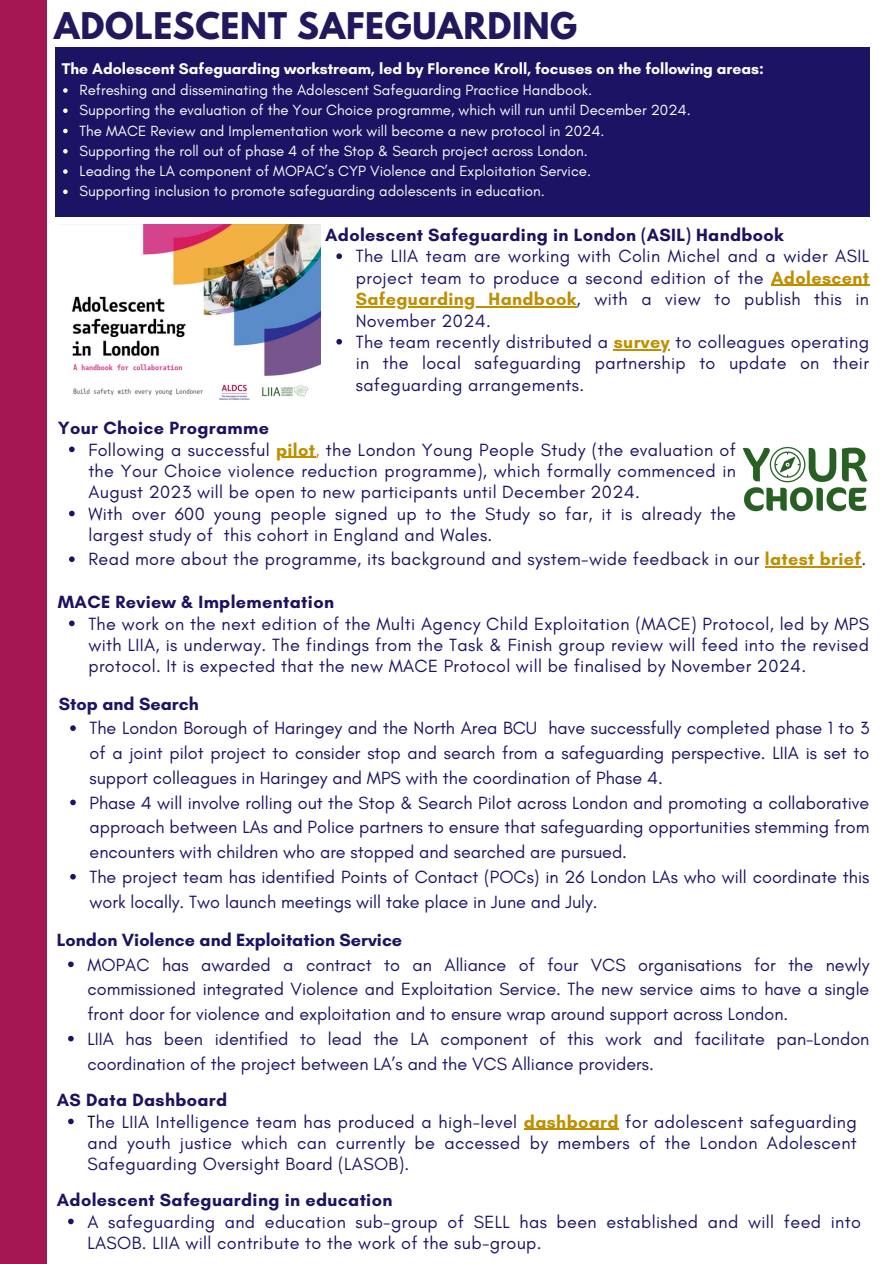
<style>
.page{position:relative;width:894px;height:1264px;background:#fff}
.page>*{position:absolute;margin:0;border:0;box-sizing:border-box;transform-origin:0 0}
.t1{font:700 32.55px "League Spartan";letter-spacing:.02em;color:#21185e}
.t2{font:18px/21.3px "Glacial Indifference";letter-spacing:.02em;color:#1b1464}
.t3{font:18px/24.8px "Glacial Indifference";color:#1b1464}
.t4{font:700 18px "Glacial Indifference";letter-spacing:.02em;color:#1c1261}
.t5{font:18px "Glacial Indifference";letter-spacing:.02em;color:#1c1261}
.t6{font:700 18px "Glacial Indifference";color:#1b1464}
.t7{font:700 18px "Glacial Indifference";letter-spacing:.02em;color:#1b1464}
.t8{font:700 15.75px "Glacial Indifference";color:#fff}
.t9{font:15px "Glacial Indifference";color:#fff}
.s1{font-weight:700;color:#bf8f00}
.s2{color:#bf8f00}
.s3{color:#000}
</style>
<div class="page">
<div style="left:55px;top:47px;width:814px;height:169px;background:#1b1464"></div>
<div style="left:0;top:0;width:46px;height:1263px;background:#a41752"></div>
<img style="left:71px;top:224px;width:249px;height:176px">
<svg style="left:336px;top:253px;width:6px;height:6px"></svg>
<hr style="left:771px;top:285px;width:98px;height:1px;background:#bf8f00">
<hr style="left:355px;top:306px;width:221px;height:1px;background:#bf8f00">
<svg style="left:336px;top:339px;width:6px;height:5px"></svg>
<hr style="left:613px;top:349px;width:57px;height:1px;background:#bf8f00">
<svg style="left:69px;top:446px;width:6px;height:6px"></svg>
<hr style="left:276px;top:456px;width:39px;height:2px;background:#bf8f00">
<svg style="left:69px;top:510px;width:6px;height:6px"></svg>
<svg style="left:69px;top:556px;width:6px;height:6px"></svg>
<hr style="left:764px;top:566px;width:97px;height:1px;background:#bf8f00">
<svg style="left:69px;top:620px;width:6px;height:6px"></svg>
<svg style="left:68px;top:1118px;width:6px;height:6px"></svg>
<hr style="left:524px;top:1128px;width:94px;height:1px;background:#bf8f00">
<svg style="left:70px;top:725px;width:6px;height:6px"></svg>
<svg style="left:70px;top:799px;width:6px;height:6px"></svg>
<svg style="left:70px;top:873px;width:6px;height:6px"></svg>
<svg style="left:68px;top:1218px;width:6px;height:6px"></svg>
<svg style="left:68px;top:961px;width:6px;height:6px"></svg>
<svg style="left:68px;top:1035px;width:6px;height:6px"></svg>
<svg style="left:63px;top:88px;width:5px;height:5px"></svg>
<svg style="left:63px;top:108px;width:5px;height:5px"></svg>
<svg style="left:63px;top:129px;width:5px;height:4px"></svg>
<svg style="left:63px;top:149px;width:5px;height:4px"></svg>
<svg style="left:63px;top:169px;width:5px;height:5px"></svg>
<svg style="left:63px;top:189px;width:5px;height:5px"></svg>
<img style="left:742px;top:446px;width:126px;height:66px">
<p class="t1" style="left:54px;top:9px;width:524px">ADOLESCENT SAFEGUARDING</p>
<p class="t8" style="left:62px;top:59px;width:703px">The Adolescent Safeguarding workstream, led by Florence Kroll, focuses on the following areas:</p>
<p class="t9" style="left:80px;top:81px;width:513px">Refreshing and disseminating the Adolescent Safeguarding Practice Handbook.</p>
<h2 class="t9" style="left:80px;top:101px;width:612px">Supporting the evaluation of the Your Choice programme, which will run until December 2024.</h2>
<p class="t9" style="left:80px;top:121px;width:526px">The MACE Review and Implementation work will become a new protocol in 2024.</p>
<p class="t9" style="left:80px;top:141px;width:509px">Supporting the roll out of phase 4 of the Stop &amp; Search project across London.</p>
<h2 class="t9" style="left:80px;top:162px;width:512px">Leading the LA component of MOPAC’s CYP Violence and Exploitation Service.</h2>
<p class="t9" style="left:80px;top:182px;width:466px">Supporting inclusion to promote safeguarding adolescents in education.</p>
<h1 class="t4" style="left:325px;top:224px;width:460px">Adolescent Safeguarding in London (ASIL) Handbook</h1>
<p class="t2" style="left:355px;top:245px;width:514px">The LIIA team are working with Colin Michel and a wider ASIL project team to produce a second edition of the <span class="s1">Adolescent</span></p>
<h4 class="t2" style="left:355px;top:288px;width:514px"><span class="s1">Safeguarding Handbook</span>, with a view to publish this in<br>November 2024.<br>The team recently distributed a <span class="s1">survey</span> to colleagues operating</h4>
<p class="t2" style="left:355px;top:352px;width:514px">in the local safeguarding partnership to update on their safeguarding arrangements.</p>
<p class="t4" style="left:58px;top:417px;width:213px">Your Choice Programme</p>
<p class="t2" style="left:88px;top:438px;width:649px">Following a successful <span class="s1">pilot</span><span class="s2">,</span> the London Young People Study (the evaluation of</p>
<p class="t2" style="left:88px;top:460px;width:649px">the Your Choice violence reduction programme), which formally commenced in<br>August 2023 will be open to new participants until December 2024.<br>With over 600 young people signed up to the Study so far, it is already the</p>
<p class="t2" style="left:88px;top:524px;width:405px">largest study of this cohort in England and Wales.</p>
<p class="t5" style="left:88px;top:548px;width:779px">Read more about the programme, its background and system-wide feedback in our <span class="s1">latest brief</span>.</p>
<p class="t4" style="left:58px;top:591px;width:278px">MACE Review &amp; Implementation</p>
<h2 class="t2" style="left:88px;top:612px;width:782px;text-align:justify">The work on the next edition of the Multi Agency Child Exploitation (MACE) Protocol, led by MPS with LIIA, is underway. The findings from the Task &amp; Finish group review will feed into the revised protocol. It is expected that the new MACE Protocol will be finalised by November 2024.</h2>
<h2 class="t6" style="left:59px;top:692px;width:141px">Stop and Search</h2>
<p class="t2" style="left:89px;top:715px;width:781px;line-height:24.8px;text-align:justify">The London Borough of Haringey and the North Area BCU have successfully completed phase 1 to 3 of a joint pilot project to consider stop and search from a safeguarding perspective. LIIA is set to support colleagues in Haringey and MPS with the coordination of Phase 4.</p>
<p class="t2" style="left:89px;top:790px;width:781px;line-height:24.8px;text-align:justify">Phase 4 will involve rolling out the Stop &amp; Search Pilot across London and promoting a collaborative approach between LAs and Police partners to ensure that safeguarding opportunities stemming from encounters with children who are stopped and searched are pursued.</p>
<p class="t3" style="left:89px;top:864px;width:781px">The project team has identified Points of Contact (POCs) in 26 London LAs who will coordinate this work locally. Two launch meetings will take place in June and July.</p>
<p class="t6" style="left:57px;top:928px;width:347px">London Violence and Exploitation Service</p>
<h2 class="t2" style="left:87px;top:951px;width:783px;line-height:24.8px;text-align:justify">MOPAC has awarded a contract to an Alliance of four VCS organisations for the newly commissioned integrated Violence and Exploitation Service. The new service aims to have a single front door for violence and exploitation and to ensure wrap around support across London.</h2>
<p class="t3" style="left:87px;top:1026px;width:783px">LIIA has been identified to lead the LA component of this work and facilitate pan-London coordination of the project between LA’s and the VCS Alliance providers.</p>
<p class="t4" style="left:57px;top:1089px;width:172px">AS Data Dashboard</p>
<p class="t2" style="left:87px;top:1110px;width:770px;text-align:justify"><span class="s3">T</span>he LIIA Intelligence team has produced a high-level <span class="s1">dashboard</span> for adolescent safeguarding and youth justice which can currently be accessed by members of the London Adolescent Safeguarding Oversight Board (LASOB).</p>
<p class="t7" style="left:57px;top:1189px;width:337px">Adolescent Safeguarding in education</p>
<h2 class="t2" style="left:87px;top:1210px;width:774px">A safeguarding and education sub-group of SELL has been established and will feed into<br>LASOB. LIIA will contribute to the work of the sub-group.</h2>
</div>
